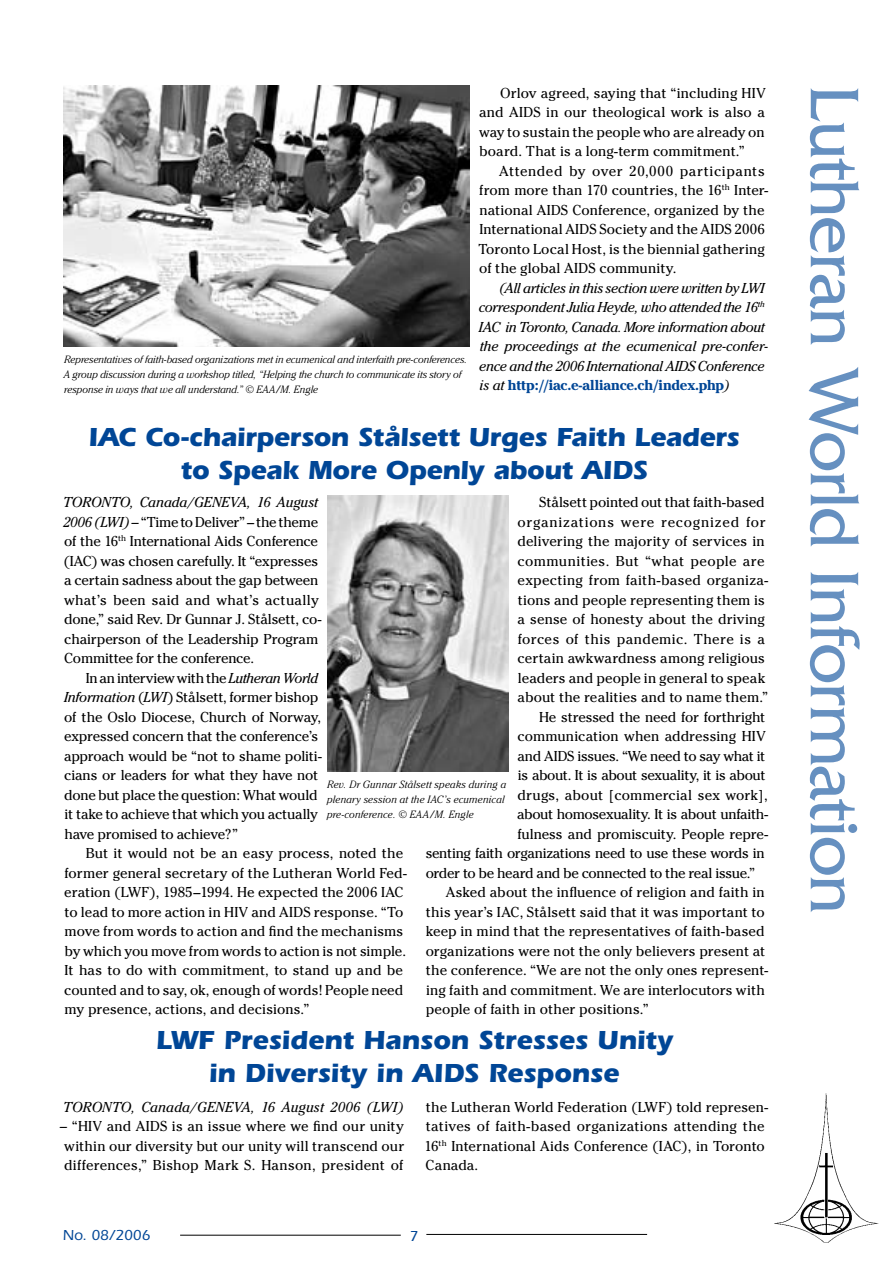
<style>
.page{position:relative;width:893px;height:1263px;background:#fff}
.page>*{position:absolute;margin:0;border:0;box-sizing:border-box;transform-origin:0 0}
.t1{font:72px "Friz Quadrata";letter-spacing:-.02em;color:#6690c0}
.t2{font:700 27px/33px "Itc Eras";letter-spacing:-.01em;color:#004696;text-align:center}
.t3{font:500 15px "Itc Eras";letter-spacing:.005em;color:#004696}
.t4{font:14.25px/19.5px "Cheltenham";color:#000}
.t5{font:14.25px/19.5px "Cheltenham";letter-spacing:-.02em;color:#000}
.t6{font:italic 14.25px/19.5px "Cheltenham";letter-spacing:-.02em;color:#000}
.t7{font:14.25px "Cheltenham";letter-spacing:-.025em;color:#000}
.t8{font:14.25px "Cheltenham";letter-spacing:.02em;color:#000}
.t9{font:italic 14.25px "Cheltenham";letter-spacing:.01em;color:#000}
.t10{font:14.25px "Cheltenham";letter-spacing:.05em;color:#000}
.t11{font:14.25px "Cheltenham";letter-spacing:.03em;color:#000}
.t12{font:italic 300 10.5px/15px "Cheltenham";letter-spacing:-.005em;color:#000}
.t13{font:italic 300 10.5px/15px "Cheltenham";letter-spacing:.015em;color:#000}
.s1{font-weight:700;font-style:normal;color:#004696}
.s2{font-style:italic}
</style>
<div class="page">
<hr style="left:180px;top:1235px;width:221px;height:1px;background:#000">
<hr style="left:426px;top:1234px;width:221px;height:1px;background:#000">
<img style="left:774px;top:1093px;width:105px;height:150px">
<img style="left:327px;top:495px;width:181px;height:276px">
<img style="left:64px;top:85px;width:406px;height:261px">
<p class="t4" style="left:500px;top:83px;width:267px">Orlov agreed, saying that “including HIV</p>
<h1 class="t1" style="left:874px;top:85px;width:830px;rotate:90deg">Lutheran World Information</h1>
<p class="t4" style="left:479px;top:102px;width:287px;text-align:justify">and AIDS in our theological work is also a way to sustain the people who are already on board. That is a long-term commitment.”</p>
<p class="t4" style="left:478px;top:161px;width:291px;text-indent:21px">Attended by over 20,000 participants from more than 170 countries, the 16<sup>th</sup> Inter&shy;national AIDS Conference, organized by the International AIDS Society and the AIDS 2006<br>Toronto Local Host, is the biennial gathering of the global AIDS community.</p>
<p class="t6" style="left:479px;top:278px;width:291px;text-indent:21px">(All articles in this section were written by LWI correspondent Julia Heyde, who attended the 16<sup>th </sup>IAC in Toronto, Canada. More information about the proceedings at the ecumenical pre-confer&shy;ence and the 2006 International AIDS Conference is at <span class="s1">http://iac.e-alliance.ch/index.php</span>)</p>
<h2 class="t2" style="left:88px;top:421px;width:653px">IAC Co-chairperson Stålsett Urges Faith Leaders to Speak More Openly about AIDS</h2>
<p class="t4" style="left:63px;top:492px;width:260px"><span class="s2">TORONTO, Canada/GENEVA, 16 August 2006 (LWI) –</span> “Time to Deliver” – the theme of the 16<sup>th</sup> International Aids Conference (IAC) was chosen carefully. It “expresses a certain sadness about the gap between what’s been said and what’s actually done,” said Rev. Dr Gunnar J. Stålsett, co&shy;chairperson of the Leadership Program Committee for the conference.</p>
<p class="t5" style="left:64px;top:668px;width:259px;text-indent:22px">In an interview with the <span class="s2">Lutheran World Information</span> (<span class="s2">LWI</span>) Stålsett, former bishop of the Oslo Diocese, Church of Norway, expressed concern that the conference’s approach would be “not to shame politi&shy;cians or leaders for what they have not done but place the question: What would it take to achieve that which you actually have promised to achieve?”</p>
<p class="t4" style="left:64px;top:843px;width:344px;text-indent:22px">But it would not be an easy process, noted the former general secretary of the Lutheran World Fed&shy;eration (LWF), 1985–1994. He expected the 2006 IAC to lead to more action in HIV and AIDS response. “To move from words to action and find the mechanisms by which you move from words to action is not simple.<br>It has to do with commitment, to stand up and be counted and to say, ok, enough of words! People need my presence, actions, and decisions.”</p>
<p class="t12" style="left:64px;top:352px;width:405px">Representatives of faith-based organizations met in ecumenical and interfaith pre-conferences.<br>A group discussion during a workshop titled, “Helping the church to communicate its story of response in ways that we all understand.” © EAA/M. Engle</p>
<p class="t4" style="left:539px;top:492px;width:227px">Stålsett pointed out that faith-based</p>
<p class="t10" style="left:518px;top:513px;width:250px">organizations were recognized for</p>
<p class="t4" style="left:517px;top:531px;width:249px">delivering the majority of services in</p>
<p class="t8" style="left:518px;top:552px;width:248px">communities. But “what people are</p>
<p class="t8" style="left:518px;top:572px;width:252px">expecting from faith-based organiza-</p>
<p class="t4" style="left:518px;top:590px;width:249px">tions and people representing them is</p>
<p class="t4" style="left:518px;top:609px;width:249px">a sense of honesty about the driving</p>
<p class="t11" style="left:518px;top:630px;width:248px">forces of this pandemic. There is a</p>
<p class="t4" style="left:518px;top:648px;width:249px">certain awkwardness among religious</p>
<p class="t4" style="left:518px;top:668px;width:249px">leaders and people in general to speak</p>
<p class="t4" style="left:518px;top:687px;width:252px">about the realities and to name them.”</p>
<p class="t4" style="left:539px;top:707px;width:228px">He stressed the need for forthright</p>
<p class="t4" style="left:518px;top:726px;width:250px">communication when addressing HIV</p>
<p class="t7" style="left:518px;top:747px;width:249px">and AIDS issues. “We need to say what it</p>
<p class="t7" style="left:518px;top:767px;width:249px">is about. It is about sexuality, it is about</p>
<p class="t4" style="left:517px;top:785px;width:252px">drugs, about [commercial sex work],</p>
<p class="t7" style="left:517px;top:806px;width:253px">about homosexuality. It is about unfaith-</p>
<p class="t4" style="left:517px;top:824px;width:252px">fulness and promiscuity. People repre-</p>
<p class="t7" style="left:426px;top:845px;width:341px">senting faith organizations need to use these words in</p>
<p class="t7" style="left:426px;top:864px;width:331px">order to be heard and be connected to the real issue.”</p>
<p class="t4" style="left:446px;top:882px;width:320px">Asked about the influence of religion and faith in</p>
<p class="t4" style="left:426px;top:902px;width:340px">this year’s IAC, Stålsett said that it was important to</p>
<p class="t4" style="left:426px;top:921px;width:340px">keep in mind that the representatives of faith-based</p>
<p class="t4" style="left:426px;top:941px;width:341px">organizations were not the only believers present at</p>
<p class="t4" style="left:426px;top:960px;width:344px">the conference. “We are not the only ones represent-</p>
<p class="t4" style="left:426px;top:980px;width:340px">ing faith and commitment. We are interlocutors with</p>
<p class="t4" style="left:426px;top:999px;width:224px">people of faith in other positions.”</p>
<h2 class="t2" style="left:156px;top:1024px;width:519px">LWF President Hanson Stresses Unity in Diversity in AIDS Response</h2>
<p class="t13" style="left:327px;top:777px;width:181px">Rev. Dr Gunnar Stålsett speaks during a plenary session at the IAC’s ecumenical pre-conference. © EAA/M. Engle</p>
<p class="t9" style="left:63px;top:1098px;width:342px">TORONTO, Canada/GENEVA, 16 August 2006 (LWI)</p>
<p class="t4" style="left:60px;top:1116px;width:346px;text-align:center"><span class="s2">–</span> “HIV and AIDS is an issue where we find our unity within our diversity but our unity will transcend our differences,” Bishop Mark S. Hanson, president of</p>
<p class="t4" style="left:424px;top:1097px;width:345px">the Lutheran World Federation (LWF) told represen&shy;tatives of faith-based organizations attending the 16<sup>th</sup> International Aids Conference (IAC), in Toronto Canada.</p>
<p class="t3" style="left:63px;top:1227px;width:89px">No. 08/2006</p>
</div>
